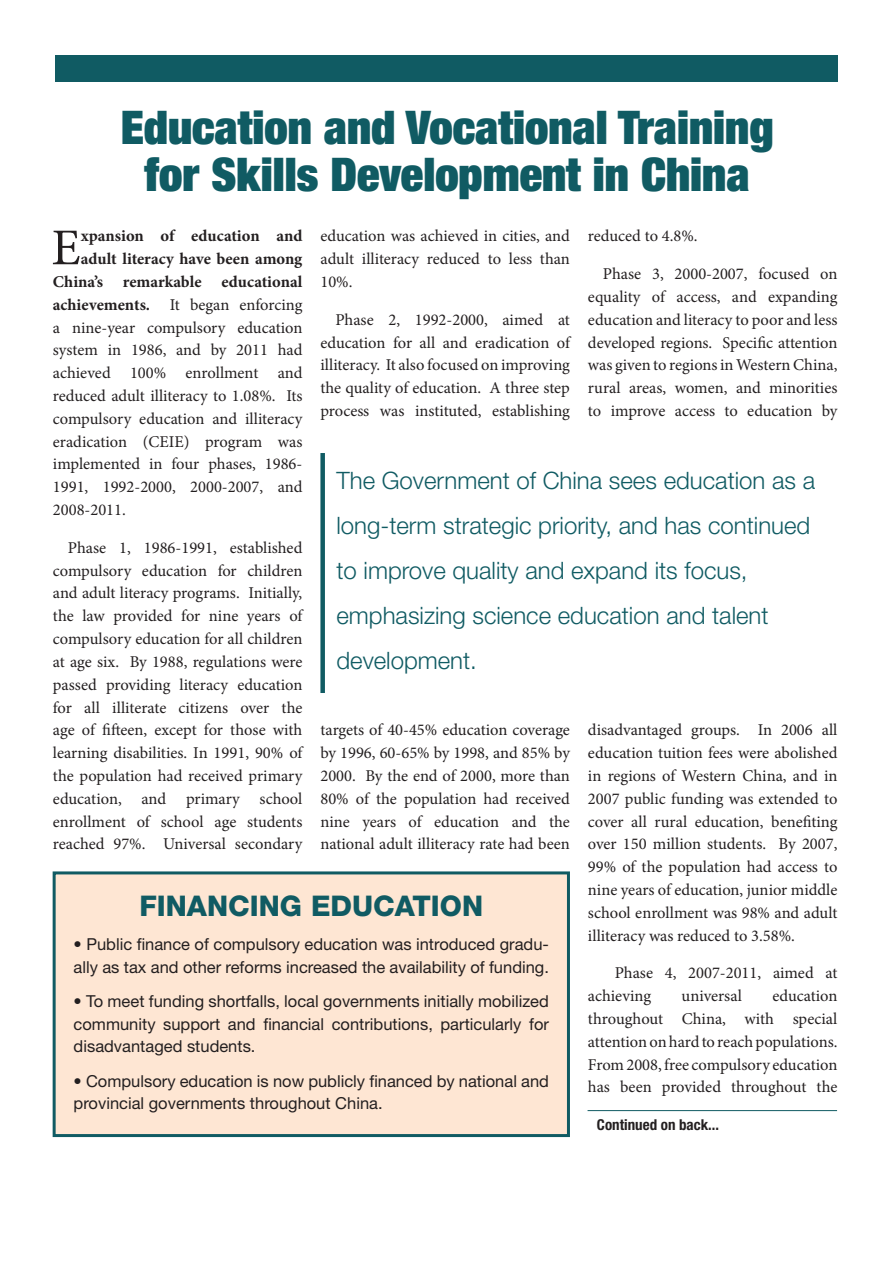
<style>
.page{position:relative;width:893px;height:1263px;background:#fff}
.page>*{position:absolute;margin:0;border:0;box-sizing:border-box;transform-origin:0 0}
.body_text{font:51.6px "Minion Pro";color:#231f20}
.t1{font:900 condensed 46.5px "Helvetica Neue LT Std";color:#105b63}
.t2{font:800 28.5px "Helvetica Neue LT Std";color:#105b63}
.PULL_QUOTE{font:300 24px/45px "Helvetica Neue LT Std";color:#105b63}
.body_text-2{font:16.5px/22.8px "Minion Pro";color:#231f20;text-align:justify}
.t3{font:16.5px/22.5px "Helvetica Neue LT Std";color:#231f20}
.body_text-3{font:700 16.5px "Minion Pro";color:#231f20}
.t4{font:700 condensed 15px "Helvetica Neue LT Std";color:#231f20}
.s1{font-weight:700}
</style>
<div class="page">
<div style="left:55px;top:55px;width:782px;height:27px;background:#105b63"></div>
<div style="left:320px;top:453px;width:5px;height:240px;background:#105b63"></div>
<hr style="left:588px;top:1110px;width:249px;height:1px;background:#105b63">
<div style="left:53px;top:871px;width:517px;height:266px;background:#fee6d3;border:3px solid #105b63"></div>
<p class="t1" style="left:121px;top:98px;width:654px">Education and Vocational Training</p>
<p class="t1" style="left:144px;top:144px;width:607px">for Skills Development in China</p>
<p class="body_text-2" style="left:320px;top:225px;width:251px">education was achieved in cities, and adult illiteracy reduced to less than 10%.</p>
<p class="body_text-2" style="left:320px;top:308px;width:251px;text-indent:15px">Phase 2, 1992-2000, aimed at education for all and eradication of illiteracy. It also focused on improving the quality of education. A three step process was instituted, establishing</p>
<p class="body_text-2" style="left:588px;top:225px;width:111px">reduced to 4.8%.</p>
<p class="body_text-2" style="left:588px;top:263px;width:251px;text-indent:15px">Phase 3, 2000-2007, focused on equality of access, and expanding education and literacy to poor and less developed regions. Specific attention was given to regions in Western China, rural areas, women, and minorities to improve access to education by</p>
<p class="body_text" style="left:51px;top:213px;width:31px">E</p>
<p class="body_text-3" style="left:81px;top:225px;width:223px">xpansion of education and</p>
<p class="body_text-3" style="left:81px;top:247px;width:223px">adult literacy have been among</p>
<p class="body_text-3" style="left:53px;top:270px;width:251px">China’s remarkable educational</p>
<p class="body_text-2" style="left:53px;top:293px;width:251px"><span class="s1">achievements.</span> It began enforcing</p>
<p class="body_text-2" style="left:53px;top:316px;width:251px">a nine-year compulsory education</p>
<p class="body_text-2" style="left:53px;top:339px;width:251px">system in 1986, and by 2011 had</p>
<p class="body_text-2" style="left:53px;top:362px;width:251px">achieved 100% enrollment and</p>
<p class="body_text-2" style="left:53px;top:384px;width:251px">reduced adult illiteracy to 1.08%. Its</p>
<p class="body_text-2" style="left:53px;top:407px;width:251px">compulsory education and illiteracy</p>
<p class="body_text-2" style="left:53px;top:430px;width:251px">eradication (CEIE) program was</p>
<p class="body_text-2" style="left:53px;top:453px;width:251px">implemented in four phases, 1986-</p>
<p class="body_text-2" style="left:53px;top:476px;width:251px">1991, 1992-2000, 2000-2007, and</p>
<p class="body_text-2" style="left:53px;top:498px;width:74px">2008-2011.</p>
<p class="body_text-2" style="left:53px;top:536px;width:251px;text-indent:15px">Phase 1, 1986-1991, established compulsory education for children and adult literacy programs. Initially, the law provided for nine years of compulsory education for all children at age six. By 1988, regulations were passed providing literacy education for all illiterate citizens over the age of fifteen, except for those with learning disabilities. In 1991, 90% of the population had received primary education, and primary school enrollment of school age students reached 97%. Universal secondary</p>
<p class="PULL_QUOTE" style="left:336px;top:458px;width:480px">The Government of China sees education as a long-term strategic priority, and has continued to improve quality and expand its focus, emphasizing science education and talent development.</p>
<p class="body_text-2" style="left:320px;top:719px;width:251px">targets of 40-45% education coverage by 1996, 60-65% by 1998, and 85% by 2000. By the end of 2000, more than 80% of the population had received nine years of education and the national adult illiteracy rate had been</p>
<p class="body_text-2" style="left:588px;top:719px;width:251px">disadvantaged groups. In 2006 all education tuition fees were abolished in regions of Western China, and in 2007 public funding was extended to cover all rural education, benefiting over 150 million students. By 2007, 99% of the population had access to nine years of education, junior middle school enrollment was 98% and adult illiteracy was reduced to 3.58%.</p>
<p class="body_text-2" style="left:588px;top:962px;width:251px;text-indent:27px">Phase 4, 2007-2011, aimed at achieving</p>
<p class="t2" style="left:139px;top:888px;width:345px">FINANCING EDUCATION</p>
<p class="t3" style="left:74px;top:933px;width:477px">• Public finance of compulsory education was introduced gradu&shy;ally as tax and other reforms increased the availability of funding.</p>
<p class="t3" style="left:74px;top:990px;width:477px;text-align:justify">• To meet funding shortfalls, local governments initially mobilized community support and financial contributions, particularly for disadvantaged students.</p>
<p class="t3" style="left:74px;top:1069px;width:477px">• Compulsory education is now publicly financed by national and provincial governments throughout China.</p>
<p class="body_text-2" style="left:588px;top:984px;width:251px;text-indent:184px">education throughout China, with special attention on hard to reach populations.<br>From 2008, free compulsory education has been provided throughout the</p>
<p class="body_text-2" style="left:682px;top:984px;width:62px">universal</p>
<p class="t4" style="left:597px;top:1115px;width:124px">Continued on back...</p>
</div>
